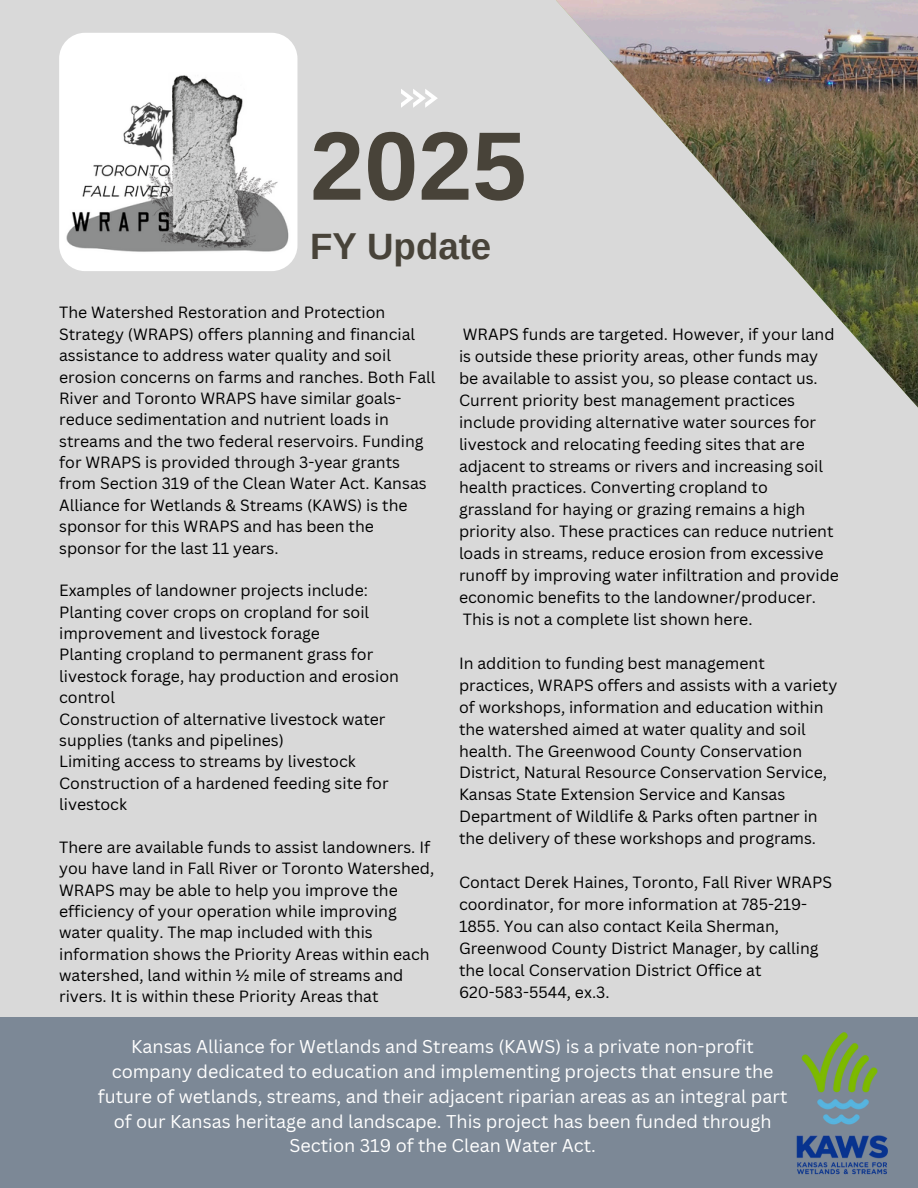
<style>
.page{position:relative;width:918px;height:1188px;background:#d9d9d9}
.page>*{position:absolute;margin:0;border:0;box-sizing:border-box;transform-origin:0 0}
.t1{font:700 97.2px "Arimo";color:#484339}
.t2{font:700 36.6px "Arimo";color:#484339}
.t3{font:18px/24.8px "Canva Sans";color:#fff;text-align:center}
.t4{font:15.9px/21.9px "Canva Sans";color:#000}
</style>
<div class="page">
<img style="left:59px;top:33px;width:238px;height:238px;border-radius:26px">
<img style="left:556px;top:0;width:362px;height:408px">
<div style="left:0;top:1018px;width:918px;height:170px;background:#7c8896"></div>
<img style="left:796px;top:1032px;width:92px;height:143px">
<svg style="left:401px;top:89px;width:37px;height:19px"></svg>
<p class="t1" style="left:310px;top:112px;width:218px">2025</p>
<p class="t2" style="left:310px;top:226px;width:183px">FY Update</p>
<p class="t4" style="left:59px;top:302px;width:378px;line-height:21.3px">The Watershed Restoration and Protection Strategy (WRAPS) offers planning and financial assistance to address water quality and soil erosion concerns on farms and ranches. Both Fall River and Toronto WRAPS have similar goals&shy;reduce sedimentation and nutrient loads in streams and the two federal reservoirs. Funding for WRAPS is provided through 3-year grants from Section 319 of the Clean Water Act. Kansas Alliance for Wetlands &amp; Streams (KAWS) is the sponsor for this WRAPS and has been the sponsor for the last 11 years.</p>
<p class="t4" style="left:59px;top:579px;width:310px">Examples of landowner projects include:</p>
<h1 class="t4" style="left:59px;top:601px;width:312px;line-height:21.3px">Planting cover crops on cropland for soil improvement and livestock forage</h1>
<h2 class="t4" style="left:59px;top:644px;width:341px;line-height:21.3px">Planting cropland to permanent grass for livestock forage, hay production and erosion control</h2>
<p class="t4" style="left:59px;top:708px;width:328px;line-height:21.3px">Construction of alternative livestock water supplies (tanks and pipelines)</p>
<p class="t4" style="left:59px;top:750px;width:298px">Limiting access to streams by livestock</p>
<p class="t4" style="left:59px;top:772px;width:331px;line-height:21.3px">Construction of a hardened feeding site for livestock</p>
<p class="t4" style="left:59px;top:836px;width:377px;line-height:21.3px">There are available funds to assist landowners. If you have land in Fall River or Toronto Watershed, WRAPS may be able to help you improve the efficiency of your operation while improving water quality. The map included with this information shows the Priority Areas within each watershed, land within ½ mile of streams and rivers. It is within these Priority Areas that</p>
<p class="t4" style="left:459px;top:323px;width:382px">WRAPS funds are targeted. However, if your land is outside these priority areas, other funds may be available to assist you, so please contact us.<br>Current priority best management practices include providing alternative water sources for livestock and relocating feeding sites that are adjacent to streams or rivers and increasing soil health practices. Converting cropland to grassland for haying or grazing remains a high priority also. These practices can reduce nutrient loads in streams, reduce erosion from excessive runoff by improving water infiltration and provide economic benefits to the landowner/producer.</p>
<p class="t4" style="left:463px;top:608px;width:291px">This is not a complete list shown here.</p>
<p class="t4" style="left:459px;top:652px;width:380px">In addition to funding best management practices, WRAPS offers and assists with a variety of workshops, information and education within the watershed aimed at water quality and soil health. The Greenwood County Conservation District, Natural Resource Conservation Service, Kansas State Extension Service and Kansas Department of Wildlife &amp; Parks often partner in the delivery of these workshops and programs.</p>
<p class="t4" style="left:459px;top:871px;width:375px">Contact Derek Haines, Toronto, Fall River WRAPS coordinator, for more information at 785-219- 1855. You can also contact Keila Sherman, Greenwood County District Manager, by calling the local Conservation District Office at</p>
<p class="t4" style="left:459px;top:981px;width:152px">620-583-5544, ex.3.</p>
<p class="t3" style="left:98px;top:1034px;width:691px">Kansas Alliance for Wetlands and Streams (KAWS) is a private non-profit company dedicated to education and implementing projects that ensure the future of wetlands, streams, and their adjacent riparian areas as an integral part of our Kansas heritage and landscape. This project has been funded through Section 319 of the Clean Water Act.</p>
</div>
